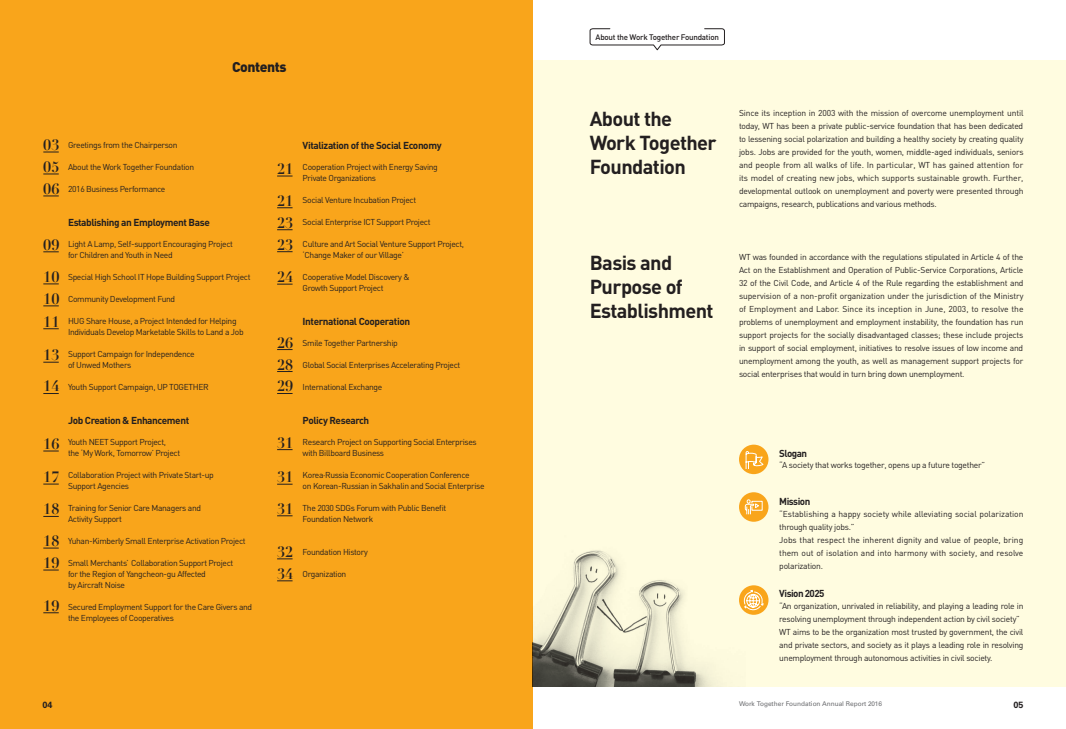
<style>
.page{position:relative;width:1066px;height:729px;background:#fff}
.page>*{position:absolute;margin:0;border:0;box-sizing:border-box;transform-origin:0 0}
.t1{font:700 20px/24px "DIN";letter-spacing:-.03em;color:#231f20}
.t2{font:700 14.6px/22px "Didot";color:#231f20}
.t3{font:900 14px "DIN";letter-spacing:-.03em;color:#231f20}
.t4{font:700 10px "DIN";letter-spacing:-.04em;color:#231f20}
.t5{font:700 9px "Univers LT Std";color:#231f20}
.t6{font:8.5px/13px "DIN";letter-spacing:-.04em;color:#231f20}
.t7{font:8.5px/13px "DIN";letter-spacing:-.005em;color:#231f20}
.t8{font:500 8px "DIN";letter-spacing:-.03em;color:#231f20}
.t9{font:6.5px "Univers LT Std";color:#6c6d70}
</style>
<div class="page">
<div style="left:0;top:0;width:533px;height:729px;background:#f9a51b"></div>
<div style="left:533px;top:60px;width:533px;height:626px;background:#fffce0"></div>
<svg style="left:589px;top:28px;width:136px;height:23px"></svg>
<img style="left:533px;top:516px;width:212px;height:170px">
<div style="left:739px;top:444px;width:29px;height:30px;background:#f9a51b;border-radius:50%"></div>
<svg style="left:745px;top:451px;width:19px;height:18px"></svg>
<div style="left:739px;top:492px;width:29px;height:29px;background:#f9a51b;border-radius:50%"></div>
<svg style="left:745px;top:499px;width:18px;height:16px"></svg>
<div style="left:739px;top:585px;width:29px;height:29px;background:#f9a51b;border-radius:50%"></div>
<svg style="left:743px;top:589px;width:21px;height:21px"></svg>
<svg style="left:43px;top:152px;width:16px;height:1px"></svg>
<svg style="left:43px;top:174px;width:16px;height:1px"></svg>
<svg style="left:43px;top:196px;width:16px;height:1px"></svg>
<svg style="left:43px;top:251px;width:16px;height:1px"></svg>
<svg style="left:43px;top:283px;width:16px;height:1px"></svg>
<svg style="left:43px;top:305px;width:16px;height:1px"></svg>
<svg style="left:43px;top:328px;width:16px;height:1px"></svg>
<svg style="left:43px;top:362px;width:16px;height:1px"></svg>
<svg style="left:43px;top:393px;width:16px;height:1px"></svg>
<svg style="left:43px;top:450px;width:16px;height:1px"></svg>
<svg style="left:43px;top:484px;width:16px;height:1px"></svg>
<svg style="left:43px;top:516px;width:16px;height:1px"></svg>
<svg style="left:43px;top:547px;width:16px;height:1px"></svg>
<svg style="left:43px;top:569px;width:16px;height:1px"></svg>
<svg style="left:43px;top:612px;width:16px;height:1px"></svg>
<svg style="left:277px;top:176px;width:16px;height:1px"></svg>
<svg style="left:277px;top:207px;width:16px;height:1px"></svg>
<svg style="left:277px;top:229px;width:16px;height:1px"></svg>
<svg style="left:277px;top:251px;width:16px;height:1px"></svg>
<svg style="left:277px;top:284px;width:16px;height:1px"></svg>
<svg style="left:277px;top:349px;width:16px;height:1px"></svg>
<svg style="left:277px;top:371px;width:16px;height:1px"></svg>
<svg style="left:277px;top:393px;width:16px;height:1px"></svg>
<svg style="left:277px;top:449px;width:16px;height:1px"></svg>
<svg style="left:277px;top:484px;width:16px;height:1px"></svg>
<svg style="left:277px;top:515px;width:16px;height:1px"></svg>
<svg style="left:277px;top:558px;width:16px;height:1px"></svg>
<svg style="left:277px;top:580px;width:16px;height:1px"></svg>
<h3 class="t3" style="left:232px;top:58px;width:56px">Contents</h3>
<h2 class="t2" style="left:43px;top:134px;width:18px;text-align:justify">03<br>05<br>06</h2>
<h2 class="t2" style="left:43px;top:229px;width:18px;line-height:32.1px">09<br>10</h2>
<h2 class="t2" style="left:43px;top:287px;width:18px;line-height:22.9px">10<br>11</h2>
<h2 class="t2" style="left:43px;top:339px;width:18px;line-height:31.3px">13<br>14</h2>
<h2 class="t2" style="left:43px;top:433px;width:18px">16</h2>
<h2 class="t2" style="left:43px;top:466px;width:18px">17</h2>
<h2 class="t2" style="left:43px;top:493px;width:18px;line-height:31.6px">18<br>18</h2>
<h2 class="t2" style="left:43px;top:552px;width:18px">19</h2>
<h2 class="t2" style="left:43px;top:594px;width:18px">19</h2>
<p class="t6" style="left:68px;top:138px;width:111px">Greetings from the Chairperson</p>
<p class="t6" style="left:68px;top:160px;width:128px">About the Work Together Foundation</p>
<p class="t6" style="left:68px;top:182px;width:99px">2016 Business Performance</p>
<p class="t4" style="left:68px;top:216px;width:143px">Establishing an Employment Base</p>
<p class="t6" style="left:68px;top:238px;width:166px;line-height:11px">Light A Lamp, Self-support Encouraging Project for Children and Youth in Need</p>
<p class="t6" style="left:68px;top:270px;width:184px">Special High School IT Hope Building Support Project</p>
<p class="t6" style="left:68px;top:292px;width:109px">Community Development Fund</p>
<p class="t6" style="left:68px;top:315px;width:177px;line-height:11px">HUG Share House, a Project Intended for Helping<br>Individuals Develop Marketable Skills to Land a Job</p>
<p class="t6" style="left:68px;top:348px;width:128px;line-height:11px">Support Campaign for Independence of Unwed Mothers</p>
<p class="t6" style="left:68px;top:380px;width:142px">Youth Support Campaign, UP TOGETHER</p>
<p class="t4" style="left:68px;top:414px;width:123px">Job Creation &amp; Enhancement</p>
<p class="t6" style="left:68px;top:436px;width:114px;line-height:11px">Youth NEET Support Project,<br>the ‘My Work, Tomorrow’ Project</p>
<p class="t6" style="left:68px;top:469px;width:147px;line-height:11px">Collaboration Project with Private Start-up<br>Support Agencies</p>
<p class="t6" style="left:68px;top:502px;width:135px;line-height:11px">Training for Senior Care Managers and<br>Activity Support</p>
<p class="t6" style="left:68px;top:534px;width:179px">Yuhan-Kimberly Small Enterprise Activation Project</p>
<p class="t6" style="left:68px;top:557px;width:167px;line-height:11px">Small Merchants’ Collaboration Support Project for the Region of Yangcheon-gu Affected<br>by Aircraft Noise</p>
<p class="t6" style="left:68px;top:601px;width:186px;line-height:11px">Secured Employment Support for the Care Givers and the Employees of Cooperatives</p>
<h2 class="t2" style="left:277px;top:153px;width:18px;line-height:31.7px">21<br>21</h2>
<h2 class="t2" style="left:277px;top:212px;width:18px">23<br>23</h2>
<h2 class="t2" style="left:277px;top:266px;width:18px">24</h2>
<h2 class="t2" style="left:277px;top:331px;width:18px;text-align:justify">26<br>28<br>29</h2>
<h2 class="t2" style="left:277px;top:431px;width:18px">31</h2>
<h2 class="t2" style="left:277px;top:461px;width:18px;line-height:31.6px">31<br>31</h2>
<h2 class="t2" style="left:277px;top:540px;width:18px">32<br>34</h2>
<p class="t4" style="left:303px;top:139px;width:140px">Vitalization of the Social Economy</p>
<p class="t6" style="left:303px;top:161px;width:137px;line-height:11px">Cooperation Project with Energy Saving<br>Private Organizations</p>
<p class="t6" style="left:303px;top:193px;width:115px">Social Venture Incubation Project</p>
<p class="t6" style="left:303px;top:215px;width:129px">Social Enterprise ICT Support Project</p>
<p class="t6" style="left:303px;top:238px;width:163px;line-height:11px">Culture and Art Social Venture Support Project, ‘Change Maker of our Village’</p>
<p class="t6" style="left:303px;top:271px;width:109px;line-height:11px">Cooperative Model Discovery &amp;<br>Growth Support Project</p>
<p class="t4" style="left:303px;top:315px;width:109px">International Cooperation</p>
<p class="t6" style="left:303px;top:336px;width:97px">Smile Together Partnership</p>
<p class="t6" style="left:303px;top:358px;width:159px">Global Social Enterprises Accelerating Project</p>
<p class="t6" style="left:303px;top:380px;width:81px">International Exchange</p>
<p class="t4" style="left:303px;top:414px;width:68px">Policy Research</p>
<p class="t6" style="left:303px;top:436px;width:176px;line-height:11px">Research Project on Supporting Social Enterprises with Billboard Business</p>
<p class="t6" style="left:303px;top:469px;width:183px;line-height:11px">Korea·Russia Economic Cooperation Conference<br>on Korean-Russian in Sakhalin and Social Enterprise</p>
<p class="t6" style="left:303px;top:502px;width:145px;line-height:11px">The 2030 SDGs Forum with Public Benefit<br>Foundation Network</p>
<p class="t6" style="left:303px;top:545px;width:67px">Foundation History</p>
<p class="t6" style="left:303px;top:567px;width:45px">Organization</p>
<p class="t8" style="left:596px;top:32px;width:125px">About the Work Together Foundation</p>
<h1 class="t1" style="left:590px;top:105px;width:129px">About the<br>Work Together<br>Foundation</h1>
<h1 class="t1" style="left:590px;top:249px;width:125px">Basis and<br>Purpose of<br>Establishment</h1>
<p class="t6" style="left:739px;top:106px;width:286px;text-align:justify">Since its inception in 2003 with the mission of overcome unemployment until today, WT has been a private public-service foundation that has been dedicated to lessening social polarization and building a healthy society by creating quality jobs. Jobs are provided for the youth, women, middle-aged individuals, seniors and people from all walks of life. In particular, WT has gained attention for its model of creating new jobs, which supports sustainable growth. Further, developmental outlook on unemployment and poverty were presented through campaigns, research, publications and various methods.</p>
<p class="t6" style="left:739px;top:250px;width:286px;text-align:justify">WT was founded in accordance with the regulations stipulated in Article 4 of the Act on the Establishment and Operation of Public-Service Corporations, Article 32 of the Civil Code, and Article 4 of the Rule regarding the establishment and supervision of a non-profit organization under the jurisdiction of the Ministry of Employment and Labor. Since its inception in June, 2003, to resolve the problems of unemployment and employment instability, the foundation has run support projects for the socially disadvantaged classes; these include projects in support of social employment, initiatives to resolve issues of low income and unemployment among the youth, as well as management support projects for social enterprises that would in turn bring down unemployment.</p>
<p class="t4" style="left:779px;top:446px;width:29px">Slogan</p>
<p class="t6" style="left:779px;top:458px;width:207px">“A society that works together, opens up a future together”</p>
<p class="t4" style="left:779px;top:494px;width:33px">Mission</p>
<p class="t7" style="left:779px;top:506px;width:246px">“Establishing a happy society while alleviating social polarization through quality jobs.”<br>Jobs that respect the inherent dignity and value of people, bring them out of isolation and into harmony with society, and resolve polarization.</p>
<p class="t4" style="left:779px;top:587px;width:47px">Vision 2025</p>
<p class="t6" style="left:779px;top:599px;width:246px">“An organization, unrivaled in reliability, and playing a leading role in resolving unemployment through independent action by civil society” WT aims to be the organization most trusted by government, the civil and private sectors, and society as it plays a leading role in resolving unemployment through autonomous activities in civil society.</p>
<p class="t5" style="left:43px;top:699px;width:12px">04</p>
<p class="t9" style="left:739px;top:699px;width:145px">Work Together Foundation Annual Report 2016</p>
<p class="t5" style="left:1013px;top:699px;width:12px">05</p>
</div>
